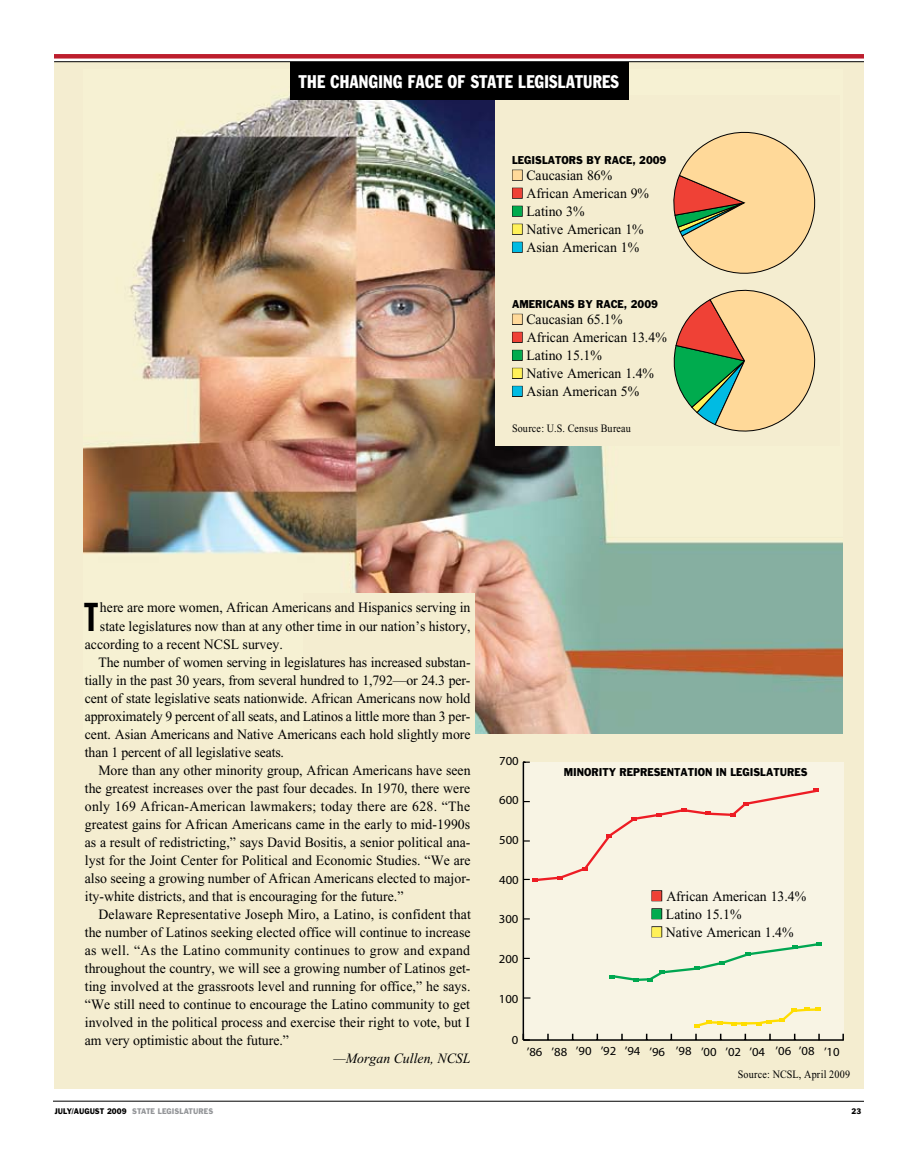
<style>
.page{position:relative;width:918px;height:1176px;background:#fff}
.page>*{position:absolute;margin:0;border:0;box-sizing:border-box;transform-origin:0 0}
.t1{font:39.6px "Franklin Gothic Extra Cond";color:#000}
.t2{font:condensed 18px "Franklin Gothic";letter-spacing:.02em;color:#fff;scale:.9 1}
.t3{font:14.25px "Times New Roman";color:#000}
.t4{font:14.25px "Times New Roman";letter-spacing:.02em;color:#000}
.t5{font:italic 14.25px "Times New Roman";color:#000}
.t6{font:12.3px "Myriad Pro";color:#000;scale:1.04 1}
.t7{font:11.25px "Times New Roman";letter-spacing:.015em;color:#000;scale:.9 1}
.t8{font:10.5px "Franklin Gothic";color:#000;scale:.9 1}
.t9{font:7.5px "Franklin Gothic";letter-spacing:.01em;color:#939598;scale:.9 1}
.t10{font:7.5px "Franklin Gothic";color:#000;scale:.9 1}
.s1{color:#ffd999}
.s2{color:#ef4136}
.s3{color:#00ab4e}
.s4{color:#fff158}
.s5{color:#00bbe3}
.s6{color:#000}
</style>
<div class="page">
<hr style="left:53px;top:1100px;width:811px;height:1px;background:#000">
<hr style="left:54px;top:61px;width:810px;height:1px;background:#000">
<hr style="left:54px;top:54px;width:810px;height:4px;background:#bd1e2d">
<div style="left:54px;top:62px;width:810px;height:1025px;background:#f4edd0"></div>
<div style="left:523px;top:761px;width:321px;height:278px;background:#f8f4e4"></div>
<img style="left:83px;top:96px;width:759px;height:636px">
<div style="left:496px;top:95px;width:344px;height:350px;background:#f4edd0"></div>
<div style="left:304px;top:593px;width:171px;height:193px;background:#f4edd0"></div>
<div style="left:290px;top:62px;width:339px;height:38px;background:#000"></div>
<div style="left:512px;top:170px;width:11px;height:11px;border:1px solid #000"></div>
<div style="left:512px;top:188px;width:11px;height:11px;border:1px solid #000"></div>
<div style="left:512px;top:206px;width:11px;height:11px;border:1px solid #000"></div>
<div style="left:512px;top:224px;width:11px;height:11px;border:1px solid #000"></div>
<div style="left:512px;top:242px;width:11px;height:11px;border:1px solid #000"></div>
<div style="left:512px;top:314px;width:11px;height:11px;border:1px solid #000"></div>
<div style="left:512px;top:332px;width:11px;height:11px;border:1px solid #000"></div>
<div style="left:512px;top:350px;width:11px;height:11px;border:1px solid #000"></div>
<div style="left:512px;top:368px;width:11px;height:11px;border:1px solid #000"></div>
<div style="left:512px;top:386px;width:11px;height:11px;border:1px solid #000"></div>
<svg style="left:673px;top:131px;width:143px;height:301px"></svg>
<hr style="left:523px;top:1038px;width:321px;height:2px;background:#000">
<svg style="left:547px;top:1033px;width:2px;height:6px"></svg>
<svg style="left:621px;top:1033px;width:2px;height:6px"></svg>
<hr style="left:523px;top:761px;width:1px;height:278px;background:#000">
<svg style="left:524px;top:1033px;width:6px;height:7px"></svg>
<svg style="left:842px;top:1033px;width:2px;height:6px"></svg>
<svg style="left:694px;top:1007px;width:127px;height:32px"></svg>
<svg style="left:609px;top:942px;width:213px;height:39px"></svg>
<svg style="left:524px;top:788px;width:295px;height:94px"></svg>
<div style="left:651px;top:890px;width:11px;height:11px;border:1px solid #000"></div>
<div style="left:651px;top:908px;width:11px;height:11px;border:1px solid #000"></div>
<div style="left:651px;top:926px;width:11px;height:11px;border:1px solid #000"></div>
<p class="t2" style="left:299px;top:70px;width:357px">THE CHANGING FACE OF STATE LEGISLATURES</p>
<p class="t8" style="left:512px;top:153px;width:173px">LEGI SLATORS BY RACE, 2009</p>
<p class="t3" style="left:512px;top:167px;width:102px"><span class="s1">■</span> Caucasian 86%</p>
<p class="t3" style="left:512px;top:185px;width:139px"><span class="s2">■</span> African American 9%</p>
<p class="t3" style="left:512px;top:203px;width:74px"><span class="s3">■</span> Latino 3%</p>
<p class="t3" style="left:512px;top:221px;width:133px"><span class="s4">■</span> Native American 1%</p>
<p class="t3" style="left:512px;top:239px;width:129px"><span class="s5">■</span> Asian American 1%</p>
<p class="t8" style="left:512px;top:297px;width:164px">AM ERICANS BY RACE, 2009</p>
<p class="t3" style="left:512px;top:311px;width:112px"><span class="s1">■</span> Caucasian 65.1%</p>
<p class="t3" style="left:512px;top:329px;width:156px"><span class="s2">■</span> African American 13.4%</p>
<p class="t3" style="left:512px;top:347px;width:91px"><span class="s3">■</span> Latino 15.1%</p>
<p class="t3" style="left:512px;top:365px;width:144px"><span class="s4">■</span> Native American 1.4%</p>
<p class="t3" style="left:512px;top:383px;width:129px"><span class="s5">■</span> Asian American 5%</p>
<p class="t7" style="left:512px;top:422px;width:134px">Source: U.S. Census Bureau</p>
<h1 class="t1" style="left:85px;top:595px;width:14px">T</h1>
<p class="t3" style="left:100px;top:599px;width:372px">here are more women, African Americans and Hispanics serving in</p>
<p class="t3" style="left:100px;top:617px;width:372px">state legislatures now than at any other time in our nation’s history,</p>
<p class="t3" style="left:85px;top:635px;width:200px">according to a recent NCSL survey.</p>
<p class="t3" style="left:98px;top:653px;width:374px">The number of women serving in legislatures has increased substan-</p>
<p class="t3" style="left:85px;top:671px;width:387px">tially in the past 30 years, from several hundred to 1,792—or 24.3 per-</p>
<p class="t3" style="left:85px;top:689px;width:387px">cent of state legislative seats nationwide. African Americans now hold</p>
<p class="t3" style="left:85px;top:707px;width:387px">approximately 9 percent of all seats, and Latinos a little more than 3 per-</p>
<p class="t3" style="left:85px;top:725px;width:387px">cent. Asian Americans and Native Americans each hold slightly more</p>
<p class="t3" style="left:85px;top:743px;width:201px">than 1 percent of all legislative seats.</p>
<p class="t3" style="left:98px;top:761px;width:374px">More than any other minority group, African Americans have seen</p>
<p class="t3" style="left:85px;top:779px;width:387px">the greatest increases over the past four decades. In 1970, there were</p>
<p class="t4" style="left:85px;top:797px;width:387px">only 169 African-American lawmakers; today there are 628. “The</p>
<p class="t3" style="left:85px;top:815px;width:387px">greatest gains for African Americans came in the early to mid-1990s</p>
<p class="t3" style="left:85px;top:833px;width:387px">as a result of redistricting,” says David Bositis, a senior political ana-</p>
<p class="t3" style="left:85px;top:851px;width:387px">lyst for the Joint Center for Political and Economic Studies. “We are</p>
<p class="t3" style="left:85px;top:869px;width:387px">also seeing a growing number of African Americans elected to major-</p>
<p class="t3" style="left:85px;top:887px;width:320px">ity-white districts, and that is encouraging for the future.”</p>
<p class="t3" style="left:98px;top:905px;width:374px">Delaware Representative Joseph Miro, a Latino, is confident that</p>
<p class="t3" style="left:85px;top:923px;width:387px">the number of Latinos seeking elected office will continue to increase</p>
<p class="t4" style="left:85px;top:941px;width:387px">as well. “As the Latino community continues to grow and expand</p>
<p class="t3" style="left:85px;top:959px;width:387px">throughout the country, we will see a growing number of Latinos get-</p>
<p class="t3" style="left:85px;top:977px;width:387px">ting involved at the grassroots level and running for office,” he says.</p>
<p class="t3" style="left:85px;top:995px;width:387px">“We still need to continue to encourage the Latino community to get</p>
<p class="t3" style="left:85px;top:1013px;width:387px">involved in the political process and exercise their right to vote, but I</p>
<p class="t3" style="left:85px;top:1031px;width:206px">am very optimistic about the future.”</p>
<p class="t5" style="left:333px;top:1050px;width:139px">—Morgan Cullen, NCSL</p>
<p class="t6" style="left:499px;top:752px;width:20px">700</p>
<p class="t6" style="left:499px;top:792px;width:20px">600</p>
<p class="t6" style="left:499px;top:832px;width:20px">500</p>
<p class="t6" style="left:499px;top:871px;width:20px">400</p>
<p class="t6" style="left:499px;top:911px;width:20px">300</p>
<p class="t6" style="left:499px;top:950px;width:20px">200</p>
<p class="t6" style="left:499px;top:990px;width:20px">100</p>
<p class="t8" style="left:564px;top:765px;width:272px">MI NORITY REPRESENTATION I N LEGISLATURES</p>
<p class="t3" style="left:652px;top:887px;width:156px"><span class="s2">■</span> African American 13.4%</p>
<p class="t3" style="left:652px;top:905px;width:91px"><span class="s3">■</span> Latino 15.1%</p>
<p class="t3" style="left:652px;top:923px;width:144px"><span class="s4">■</span> Native American 1.4%</p>
<p class="t6" style="left:512px;top:1031px;width:8px">0</p>
<p class="t6" style="left:527px;top:1043px;width:302px">’86 ’88 ’90 ’92 ’94 ’96 ’98 ’00 ’02 ’04 ’06 ’08 ’10</p>
<p class="t7" style="left:738px;top:1067px;width:126px">Source: NCSL, April 2009</p>
<p class="t10" style="left:55px;top:1105px;width:28px">JULY/AUGUST</p>
<p class="t9" style="left:107px;top:1105px;width:120px"><span class="s6">2009</span> STATE LEGISLATURES</p>
<p class="t10" style="left:852px;top:1105px;width:12px">23</p>
</div>
